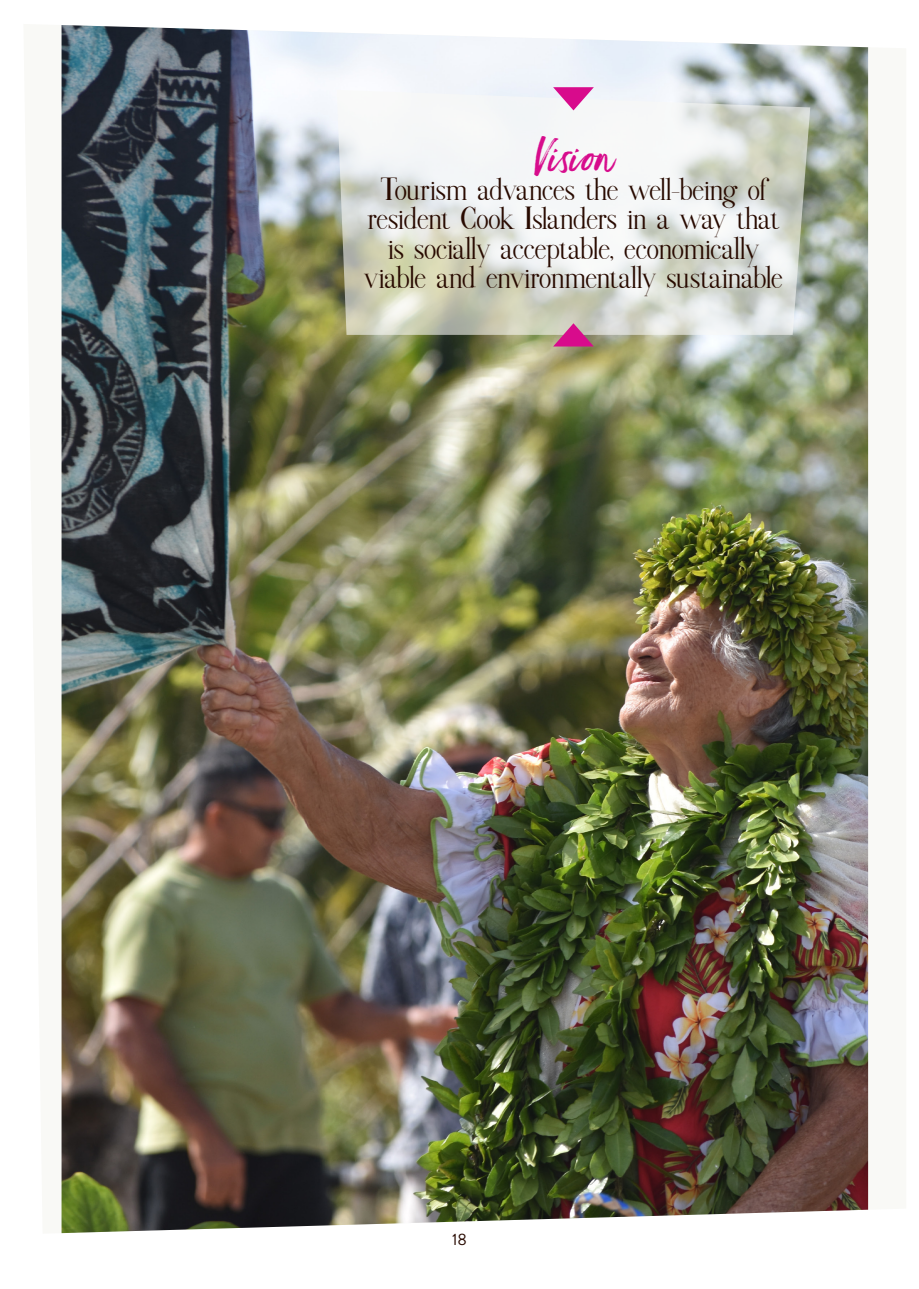
<style>
.page{position:relative;width:919px;height:1289px;background:#fff}
.page>*{position:absolute;margin:0;border:0;box-sizing:border-box;transform-origin:0 0}
.t1{font:42.3px "Ernestand Emily Slanted";color:#d70c8c;scale:1.04 1}
.t2{font:32.1px/29.4px "Colbes";letter-spacing:-.005em;color:#280a00;text-align:center;scale:1.04 1}
.t3{font:16.5px "Brandon Grotesque";color:#280a00}
</style>
<div class="page">
<img style="left:62px;top:25px;width:806px;height:1208px">
<svg style="left:337px;top:90px;width:473px;height:245px"></svg>
<svg style="left:553px;top:87px;width:40px;height:23px"></svg>
<svg style="left:553px;top:323px;width:40px;height:23px"></svg>
<p class="t1" style="left:533px;top:131px;width:78px">Vision</p>
<p class="t2" style="left:364px;top:177px;width:404px">Tourism advances the well-being of resident Cook Islanders in a way that is socially acceptable, economically viable and environmentally sustainable</p>
<p class="t3" style="left:452px;top:1228px;width:16px">18</p>
</div>
